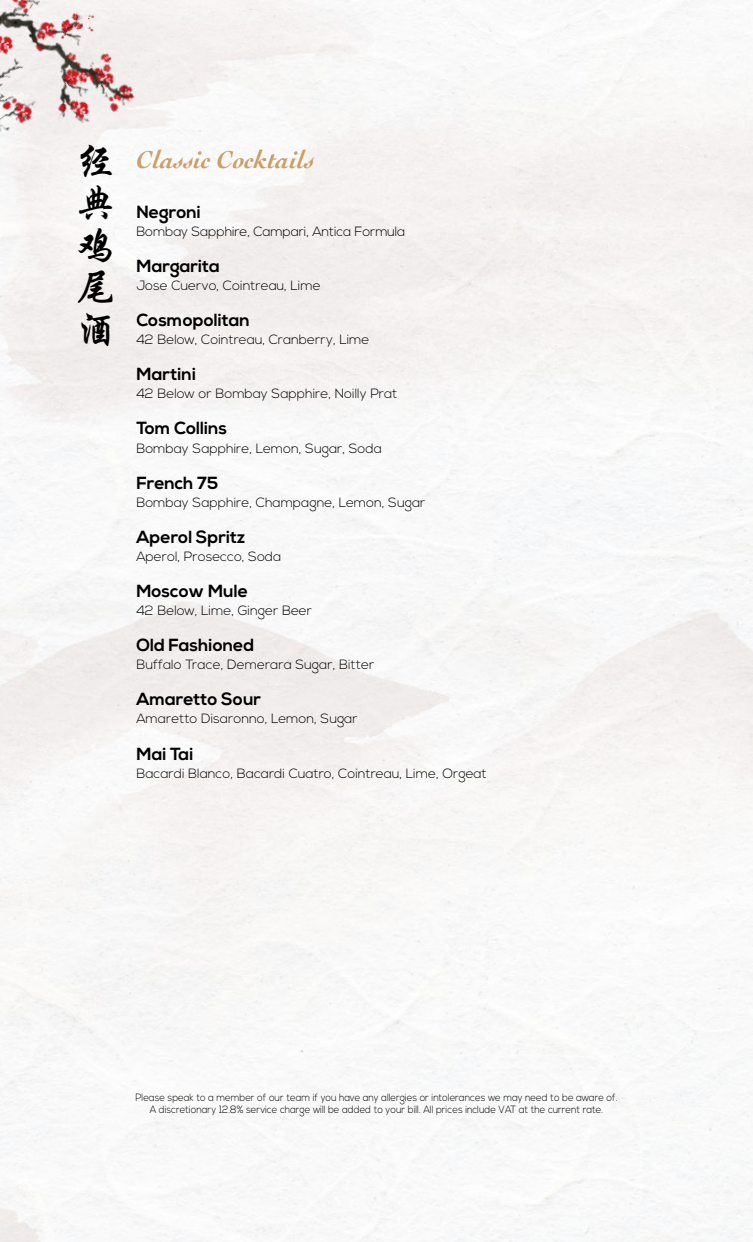
<style>
.page{position:relative;width:753px;height:1242px;background:#fff}
.page>*{position:absolute;margin:0;border:0;box-sizing:border-box;transform-origin:0 0}
.t1{font:700 40.5px/42px "ST Xingkai SC";color:#000;text-align:justify}
.t2{font:italic 700 25.5px "Cochin";color:#cb9f67}
.t3{font:700 17.55px "Nexa";color:#000}
.t4{font:300 13.35px "Nexa";color:#000}
.t5{font:300 10.5px/12px "Nexa";color:#000;text-align:center;scale:.9 1}
.s1{font-family:"ST Xingkai SC";font-style:normal;font-size:40.5px;color:#000}
</style>
<div class="page">
<img style="left:0;top:0;width:145px;height:167px">
<h2 class="t2" style="left:76px;top:142px;width:240px"><span class="s1">经</span> Classic Cocktails</h2>
<h1 class="t1" style="left:76px;top:184px;width:42px">典鸡尾酒</h1>
<h3 class="t3" style="left:136px;top:201px;width:66px">Negroni</h3>
<p class="t4" style="left:136px;top:223px;width:270px">Bombay Sapphire, Campari, Antica Formula</p>
<h3 class="t3" style="left:136px;top:256px;width:85px">Margarita</h3>
<p class="t4" style="left:136px;top:278px;width:186px">Jose Cuervo, Cointreau, Lime</p>
<h3 class="t3" style="left:136px;top:310px;width:115px">Cosmopolitan</h3>
<p class="t4" style="left:136px;top:332px;width:235px">42 Below, Cointreau, Cranberry, Lime</p>
<h3 class="t3" style="left:136px;top:364px;width:61px">Martini</h3>
<p class="t4" style="left:136px;top:386px;width:262px">42 Below or Bombay Sapphire, Noilly Prat</p>
<h3 class="t3" style="left:136px;top:418px;width:92px">Tom Collins</h3>
<p class="t4" style="left:136px;top:440px;width:247px">Bombay Sapphire, Lemon, Sugar, Soda</p>
<h3 class="t3" style="left:136px;top:472px;width:83px">French 75</h3>
<p class="t4" style="left:136px;top:494px;width:290px">Bombay Sapphire, Champagne, Lemon, Sugar</p>
<h3 class="t3" style="left:136px;top:526px;width:110px">Aperol Spritz</h3>
<p class="t4" style="left:136px;top:548px;width:146px">Aperol, Prosecco, Soda</p>
<h3 class="t3" style="left:136px;top:581px;width:113px">Moscow Mule</h3>
<p class="t4" style="left:136px;top:603px;width:177px">42 Below, Lime, Ginger Beer</p>
<h3 class="t3" style="left:136px;top:635px;width:119px">Old Fashioned</h3>
<p class="t4" style="left:136px;top:657px;width:239px">Buffalo Trace, Demerara Sugar, Bitter</p>
<h3 class="t3" style="left:136px;top:689px;width:126px">Amaretto Sour</h3>
<p class="t4" style="left:136px;top:711px;width:223px">Amaretto Disaronno, Lemon, Sugar</p>
<h3 class="t3" style="left:136px;top:743px;width:59px">Mai Tai</h3>
<p class="t4" style="left:136px;top:765px;width:352px">Bacardi Blanco, Bacardi Cuatro, Cointreau, Lime, Orgeat</p>
<p class="t5" style="left:135px;top:1092px;width:537px">Please speak to a member of our team if you have any allergies or intolerances we may need to be aware of.<br>A discretionary 12.8% service charge will be added to your bill. All prices include VAT at the current rate.</p>
</div>
